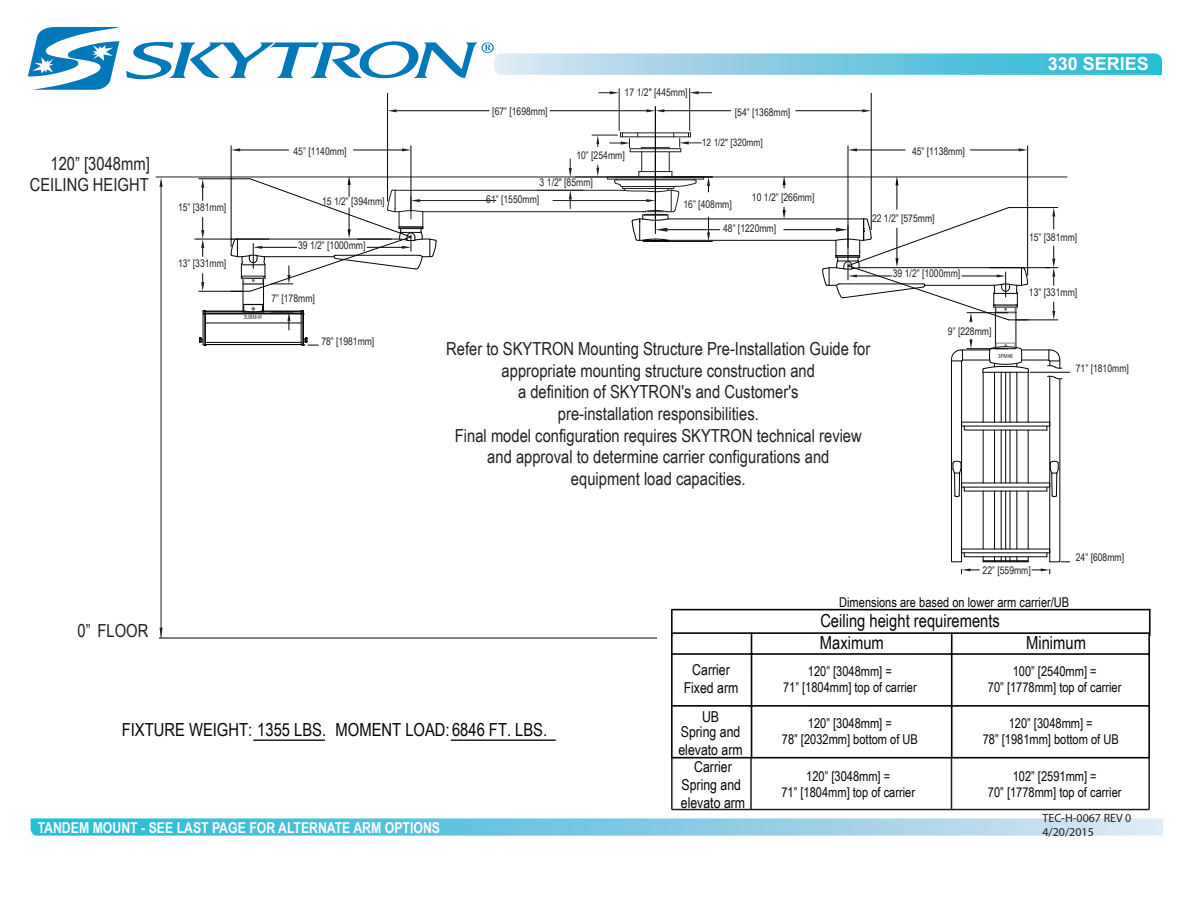
<style>
.page{position:relative;width:1188px;height:918px;background:#fff}
.page>*{position:absolute;margin:0;border:0;box-sizing:border-box;transform-origin:0 0}
.t1{font:18px/21.6px "Arial Narrow";color:#231f20;text-align:center}
.t2{font:18px "Arial Narrow";color:#050504}
.t3{font:700 18px "Arial";color:#fff}
.t4{font:15px/18px "Arial Narrow";color:#050504;text-align:center}
.t5{font:700 15px "Arial Narrow";color:#fff}
.t6{font:13.5px/16.2px "Arial Narrow";color:#050504;text-align:center}
.t7{font:12px/14px "Myriad Pro";color:#231f20}
.t8{font:10.5px "Arial Narrow";color:#231f20}
.t9{font:10.2px "Arial Narrow";color:#231f20}
.t10{font:5.55px "Arial Narrow";color:#231f20}
</style>
<div class="page">
<div style="left:31px;top:818px;width:1132px;height:18px;background:linear-gradient(to right,#1db6d3,#d9e0f2)"></div>
<div style="left:494px;top:53px;width:668px;height:22px;background:linear-gradient(to right,#dae1f2,#1eb6d3)"></div>
<div style="left:1153px;top:66px;width:9px;height:9px;background:#23bfd5"></div>
<svg style="left:28px;top:27px;width:91px;height:63px"></svg>
<svg style="left:126px;top:41px;width:368px;height:38px"></svg>
<hr style="left:156px;top:177px;width:911px;height:1px;background:#231f20">
<hr style="left:395px;top:190px;width:229px;height:1px;background:#231f20">
<hr style="left:423px;top:211px;width:248px;height:1px;background:#231f20">
<svg style="left:569px;top:159px;width:3px;height:18px"></svg>
<svg style="left:569px;top:191px;width:3px;height:17px"></svg>
<hr style="left:553px;top:200px;width:93px;height:1px;background:#231f20">
<hr style="left:420px;top:200px;width:76px;height:1px;background:#231f20">
<hr style="left:668px;top:219px;width:196px;height:1px;background:#050504">
<hr style="left:640px;top:240px;width:196px;height:1px;background:#050504">
<hr style="left:784px;top:229px;width:52px;height:1px;background:#050504">
<hr style="left:667px;top:229px;width:53px;height:1px;background:#050504">
<hr style="left:199px;top:179px;width:33px;height:1px;background:#050504">
<hr style="left:199px;top:239px;width:33px;height:1px;background:#050504">
<svg style="left:201px;top:179px;width:3px;height:21px"></svg>
<hr style="left:199px;top:291px;width:43px;height:1px;background:#050504">
<svg style="left:195px;top:217px;width:9px;height:40px"></svg>
<svg style="left:201px;top:274px;width:3px;height:17px"></svg>
<hr style="left:1028px;top:207px;width:30px;height:1px;background:#050504">
<hr style="left:1028px;top:267px;width:30px;height:1px;background:#050504">
<svg style="left:1052px;top:208px;width:3px;height:21px"></svg>
<hr style="left:1017px;top:320px;width:41px;height:1px;background:#050504">
<svg style="left:1046px;top:246px;width:9px;height:39px"></svg>
<svg style="left:1052px;top:302px;width:3px;height:18px"></svg>
<hr style="left:871px;top:93px;width:1px;height:137px;background:#050504">
<hr style="left:796px;top:110px;width:66px;height:1px;background:#050504">
<hr style="left:664px;top:110px;width:67px;height:1px;background:#050504">
<svg style="left:862px;top:109px;width:9px;height:3px"></svg>
<hr style="left:387px;top:93px;width:1px;height:108px;background:#050504">
<hr style="left:655px;top:107px;width:1px;height:112px;background:#050504">
<hr style="left:397px;top:110px;width:92px;height:1px;background:#050504">
<svg style="left:388px;top:109px;width:9px;height:3px"></svg>
<svg style="left:646px;top:109px;width:18px;height:3px"></svg>
<hr style="left:411px;top:146px;width:1px;height:65px;background:#050504">
<hr style="left:231px;top:146px;width:1px;height:101px;background:#050504">
<hr style="left:354px;top:150px;width:48px;height:1px;background:#050504">
<hr style="left:240px;top:150px;width:49px;height:1px;background:#050504">
<svg style="left:402px;top:148px;width:9px;height:3px"></svg>
<svg style="left:231px;top:148px;width:9px;height:3px"></svg>
<hr style="left:848px;top:146px;width:1px;height:115px;background:#050504">
<hr style="left:1027px;top:146px;width:1px;height:129px;background:#050504">
<hr style="left:857px;top:150px;width:48px;height:1px;background:#050504">
<hr style="left:970px;top:150px;width:49px;height:1px;background:#050504">
<svg style="left:848px;top:148px;width:9px;height:3px"></svg>
<svg style="left:1019px;top:148px;width:9px;height:3px"></svg>
<hr style="left:995px;top:313px;width:1px;height:36px;background:#050504">
<hr style="left:1016px;top:313px;width:1px;height:36px;background:#050504">
<svg style="left:951px;top:339px;width:119px;height:235px"></svg>
<hr style="left:205px;top:314px;width:96px;height:1px;background:#050504">
<hr style="left:205px;top:344px;width:96px;height:1px;background:#050504">
<hr style="left:205px;top:311px;width:40px;height:1px;background:#050504">
<svg style="left:199px;top:310px;width:7px;height:36px"></svg>
<hr style="left:205px;top:313px;width:96px;height:1px;background:#050504">
<hr style="left:205px;top:323px;width:96px;height:1px;background:#050504">
<hr style="left:205px;top:342px;width:96px;height:1px;background:#050504">
<hr style="left:663px;top:241px;width:49px;height:1px;background:#050504">
<hr style="left:663px;top:176px;width:49px;height:2px;background:#050504">
<hr style="left:550px;top:110px;width:96px;height:1px;background:#050504">
<svg style="left:822px;top:176px;width:206px;height:147px"></svg>
<hr style="left:689px;top:89px;width:1px;height:42px;background:#231f20">
<svg style="left:599px;top:91px;width:20px;height:3px"></svg>
<hr style="left:619px;top:89px;width:1px;height:42px;background:#231f20">
<svg style="left:592px;top:133px;width:118px;height:109px"></svg>
<svg style="left:689px;top:91px;width:23px;height:3px"></svg>
<svg style="left:783px;top:176px;width:3px;height:12px"></svg>
<svg style="left:783px;top:207px;width:3px;height:12px"></svg>
<svg style="left:231px;top:176px;width:206px;height:170px"></svg>
<hr style="left:451px;top:739px;width:105px;height:2px;background:#231f20">
<hr style="left:253px;top:739px;width:72px;height:2px;background:#231f20">
<hr style="left:161px;top:187px;width:1px;height:451px;background:#231f20">
<svg style="left:159px;top:177px;width:4px;height:10px"></svg>
<svg style="left:159px;top:628px;width:4px;height:9px"></svg>
<hr style="left:159px;top:637px;width:498px;height:2px;background:#231f20">
<svg style="left:671px;top:632px;width:480px;height:127px"></svg>
<hr style="left:671px;top:758px;width:2px;height:52px;background:#231f20">
<hr style="left:1148px;top:758px;width:2px;height:52px;background:#231f20">
<hr style="left:672px;top:809px;width:477px;height:1px;background:#231f20">
<hr style="left:750px;top:758px;width:2px;height:52px;background:#231f20">
<hr style="left:951px;top:758px;width:1px;height:52px;background:#231f20">
<hr style="left:671px;top:610px;width:2px;height:25px;background:#050504">
<hr style="left:672px;top:609px;width:478px;height:1px;background:#050504">
<hr style="left:1149px;top:610px;width:2px;height:25px;background:#050504">
<p class="t1" style="left:30px;top:152px;width:122px;text-align:right">120” [3048mm]<br>CEILING HEIGHT</p>
<p class="t8" style="left:178px;top:200px;width:50px">15” [381mm]</p>
<p class="t8" style="left:178px;top:256px;width:50px">13” [331mm]</p>
<p class="t8" style="left:294px;top:144px;width:55px">45” [1140mm]</p>
<p class="t8" style="left:322px;top:193px;width:64px">15 1/2” [394mm]</p>
<p class="t8" style="left:298px;top:238px;width:69px">39 1/2” [1000mm]</p>
<p class="t10" style="left:244px;top:313px;width:20px">3UBM-W</p>
<p class="t8" style="left:271px;top:291px;width:45px">7” [178mm]</p>
<p class="t8" style="left:321px;top:334px;width:55px">78” [1981mm]</p>
<p class="t1" style="left:78px;top:619px;width:72px">0” FLOOR</p>
<p class="t8" style="left:625px;top:85px;width:65px">17 1/2" [445mm]</p>
<p class="t8" style="left:492px;top:103px;width:57px">[67” [1698mm]</p>
<p class="t8" style="left:735px;top:105px;width:57px">[54” [1368mm]</p>
<p class="t8" style="left:576px;top:148px;width:50px">10” [254mm]</p>
<p class="t8" style="left:540px;top:175px;width:55px">3 1/2" [85mm]</p>
<p class="t8" style="left:486px;top:192px;width:55px">61” [1550mm]</p>
<p class="t9" style="left:702px;top:135px;width:62px">12 1/2" [320mm]</p>
<p class="t8" style="left:683px;top:196px;width:50px">16” [408mm]</p>
<p class="t8" style="left:752px;top:190px;width:64px">10 1/2” [266mm]</p>
<p class="t8" style="left:723px;top:220px;width:55px">48” [1220mm]</p>
<p class="t8" style="left:912px;top:144px;width:55px">45” [1138mm]</p>
<p class="t8" style="left:872px;top:210px;width:64px">22 1/2” [575mm]</p>
<p class="t8" style="left:893px;top:266px;width:69px">39 1/2” [1000mm]</p>
<p class="t8" style="left:948px;top:324px;width:45px">9” [228mm]</p>
<p class="t1" style="left:446px;top:337px;width:426px">Refer to SKYTRON Mounting Structure Pre-Installation Guide for appropriate mounting structure construction and<br>a definition of SKYTRON's and Customer's<br>pre-installation responsibilities.<br>Final model configuration requires SKYTRON technical review and approval to determine carrier configurations and<br>equipment load capacities.</p>
<p class="t10" style="left:998px;top:351px;width:16px">3PM48</p>
<p class="t3" style="left:1048px;top:52px;width:103px">330 SERIES</p>
<p class="t8" style="left:1029px;top:229px;width:50px">15” [381mm]</p>
<p class="t8" style="left:1029px;top:285px;width:50px">13” [331mm]</p>
<p class="t8" style="left:1076px;top:361px;width:55px">71” [1810mm]</p>
<p class="t8" style="left:1076px;top:550px;width:50px">24” [608mm]</p>
<p class="t8" style="left:983px;top:562px;width:50px">22” [559mm]</p>
<p class="t6" style="left:839px;top:593px;width:232px">Dimensions are based on lower arm carrier/UB</p>
<p class="t2" style="left:820px;top:608px;width:181px">Ceiling height requirements</p>
<p class="t2" style="left:820px;top:630px;width:65px">Maximum</p>
<p class="t2" style="left:1026px;top:630px;width:61px">Minimum</p>
<p class="t2" style="left:122px;top:716px;width:206px">FIXTURE WEIGHT: 1355 LBS.</p>
<p class="t2" style="left:336px;top:716px;width:213px">MOMENT LOAD: 6846 FT. LBS.</p>
<p class="t5" style="left:38px;top:816px;width:404px">TANDEM MOUNT - SEE LAST PAGE FOR ALTERNATE ARM OPTIONS</p>
<p class="t4" style="left:684px;top:660px;width:56px">Carrier<br>Fixed arm</p>
<p class="t4" style="left:681px;top:708px;width:61px;line-height:15px">UB<br>Spring and</p>
<p class="t4" style="left:678px;top:740px;width:66px">elevato arm</p>
<p class="t4" style="left:681px;top:757px;width:66px">Carrier<br>Spring and elevato arm</p>
<p class="t6" style="left:783px;top:663px;width:135px">120” [3048mm] =<br>71” [1804mm] top of carrier</p>
<p class="t6" style="left:782px;top:715px;width:138px">120” [3048mm] =<br>78” [2032mm] bottom of UB</p>
<p class="t6" style="left:781px;top:768px;width:135px">120” [3048mm] =<br>71” [1804mm] top of carrier</p>
<p class="t6" style="left:988px;top:663px;width:135px">100” [2540mm] =<br>70” [1778mm] top of carrier</p>
<p class="t6" style="left:983px;top:715px;width:138px">120” [3048mm] =<br>78” [1981mm] bottom of UB</p>
<p class="t6" style="left:988px;top:768px;width:135px">102” [2591mm] =<br>70” [1778mm] top of carrier</p>
<p class="t7" style="left:1043px;top:811px;width:90px">TEC-H-0067 REV 0<br>4/20/2015</p>
</div>
